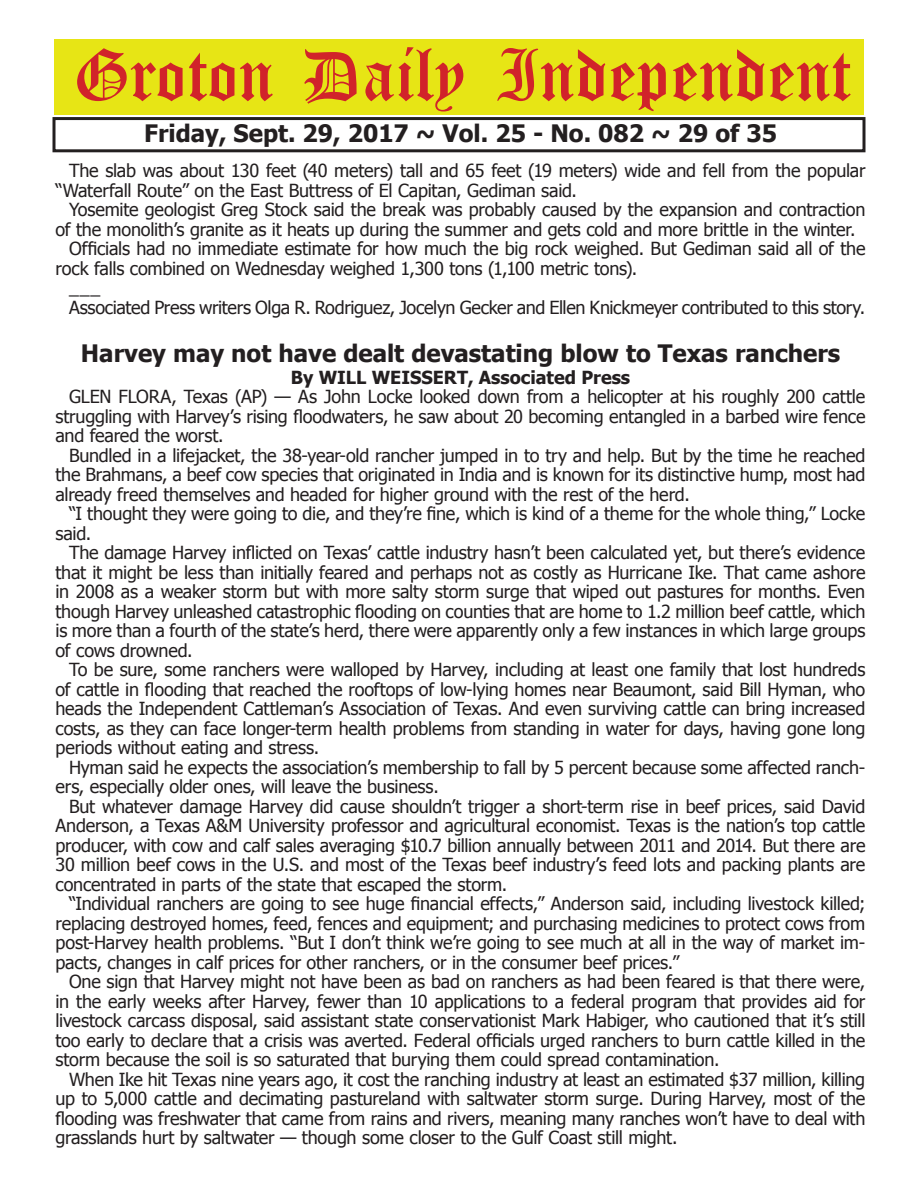
<style>
.page{position:relative;width:918px;height:1188px;background:#fff}
.page>*{position:absolute;margin:0;border:0;box-sizing:border-box;transform-origin:0 0}
.t1{font:54px "Old English Five";color:#d1232a}
.t2{font:700 24px "Tahoma";color:#231f20}
.t3{font:18px/19.5px "Tahoma";letter-spacing:-.01em;color:#231f20;text-align:justify}
.t4{font:700 18px "Tahoma";color:#231f20}
</style>
<div class="page">
<div style="left:52px;top:117px;width:814px;height:35px;border:3px solid #231f20"></div>
<div style="left:54px;top:40px;width:810px;height:75px;background:#e7e515"></div>
<h1 class="t1" style="left:73px;top:50px;width:779px">Groton Daily Independent</h1>
<h2 class="t2" style="left:144px;top:116px;width:634px">Friday, Sept. 29, 2017 ~ Vol. 25 - No. 082 ~ 29 of 35</h2>
<p class="t3" style="left:56px;top:160px;width:812px;text-indent:14px">The slab was about 130 feet (40 meters) tall and 65 feet (19 meters) wide and fell from the popular “Waterfall Route” on the East Buttress of El Capitan, Gediman said.</p>
<p class="t3" style="left:69px;top:199px;width:798px">Yosemite geologist Greg Stock said the break was probably caused by the expansion and contraction</p>
<p class="t3" style="left:56px;top:219px;width:802px">of the monolith’s granite as it heats up during the summer and gets cold and more brittle in the winter.</p>
<p class="t3" style="left:69px;top:238px;width:798px">Officials had no immediate estimate for how much the big rock weighed. But Gediman said all of the</p>
<p class="t3" style="left:56px;top:258px;width:583px">rock falls combined on Wednesday weighed 1,300 tons (1,100 metric tons).</p>
<p class="t3" style="left:69px;top:277px;width:33px">___</p>
<p class="t3" style="left:69px;top:297px;width:798px">Associated Press writers Olga R. Rodriguez, Jocelyn Gecker and Ellen Knickmeyer contributed to this story.</p>
<h2 class="t2" style="left:81px;top:337px;width:761px">Harvey may not have dealt devastating blow to Texas ranchers</h2>
<p class="t4" style="left:291px;top:365px;width:341px">By WILL WEISSERT, Associated Press</p>
<p class="t3" style="left:56px;top:386px;width:811px;text-indent:14px">GLEN FLORA, Texas (AP) — As John Locke looked down from a helicopter at his roughly 200 cattle struggling with Harvey’s rising floodwaters, he saw about 20 becoming entangled in a barbed wire fence and feared the worst.</p>
<p class="t3" style="left:56px;top:445px;width:811px;text-indent:14px">Bundled in a lifejacket, the 38-year-old rancher jumped in to try and help. But by the time he reached the Brahmans, a beef cow species that originated in India and is known for its distinctive hump, most had already freed themselves and headed for higher ground with the rest of the herd.</p>
<p class="t3" style="left:56px;top:503px;width:811px;text-indent:14px">“I thought they were going to die, and they’re fine, which is kind of a theme for the whole thing,” Locke said.</p>
<p class="t3" style="left:56px;top:542px;width:812px;text-indent:14px">The damage Harvey inflicted on Texas’ cattle industry hasn’t been calculated yet, but there’s evidence that it might be less than initially feared and perhaps not as costly as Hurricane Ike. That came ashore in 2008 as a weaker storm but with more salty storm surge that wiped out pastures for months. Even though Harvey unleashed catastrophic flooding on counties that are home to 1.2 million beef cattle, which is more than a fourth of the state’s herd, there were apparently only a few instances in which large groups of cows drowned.</p>
<p class="t3" style="left:56px;top:659px;width:811px;text-indent:14px">To be sure, some ranchers were walloped by Harvey, including at least one family that lost hundreds of cattle in flooding that reached the rooftops of low-lying homes near Beaumont, said Bill Hyman, who heads the Independent Cattleman’s Association of Texas. And even surviving cattle can bring increased costs, as they can face longer-term health problems from standing in water for days, having gone long periods without eating and stress.</p>
<p class="t3" style="left:56px;top:757px;width:812px;text-indent:14px">Hyman said he expects the association’s membership to fall by 5 percent because some affected ranch&shy;ers, especially older ones, will leave the business.</p>
<p class="t3" style="left:56px;top:796px;width:811px;text-indent:14px">But whatever damage Harvey did cause shouldn’t trigger a short-term rise in beef prices, said David Anderson, a Texas A&amp;M University professor and agricultural economist. Texas is the nation’s top cattle producer, with cow and calf sales averaging $10.7 billion annually between 2011 and 2014. But there are 30 million beef cows in the U.S. and most of the Texas beef industry’s feed lots and packing plants are concentrated in parts of the state that escaped the storm.</p>
<p class="t3" style="left:56px;top:893px;width:812px;text-indent:14px">“Individual ranchers are going to see huge financial effects,” Anderson said, including livestock killed; replacing destroyed homes, feed, fences and equipment; and purchasing medicines to protect cows from post-Harvey health problems. “But I don’t think we’re going to see much at all in the way of market im&shy;pacts, changes in calf prices for other ranchers, or in the consumer beef prices.”</p>
<p class="t3" style="left:56px;top:971px;width:811px;text-indent:14px">One sign that Harvey might not have been as bad on ranchers as had been feared is that there were, in the early weeks after Harvey, fewer than 10 applications to a federal program that provides aid for livestock carcass disposal, said assistant state conservationist Mark Habiger, who cautioned that it’s still too early to declare that a crisis was averted. Federal officials urged ranchers to burn cattle killed in the storm because the soil is so saturated that burying them could spread contamination.</p>
<p class="t3" style="left:56px;top:1069px;width:812px;text-indent:14px">When Ike hit Texas nine years ago, it cost the ranching industry at least an estimated $37 million, killing up to 5,000 cattle and decimating pastureland with saltwater storm surge. During Harvey, most of the flooding was freshwater that came from rains and rivers, meaning many ranches won’t have to deal with grasslands hurt by saltwater — though some closer to the Gulf Coast still might.</p>
</div>
